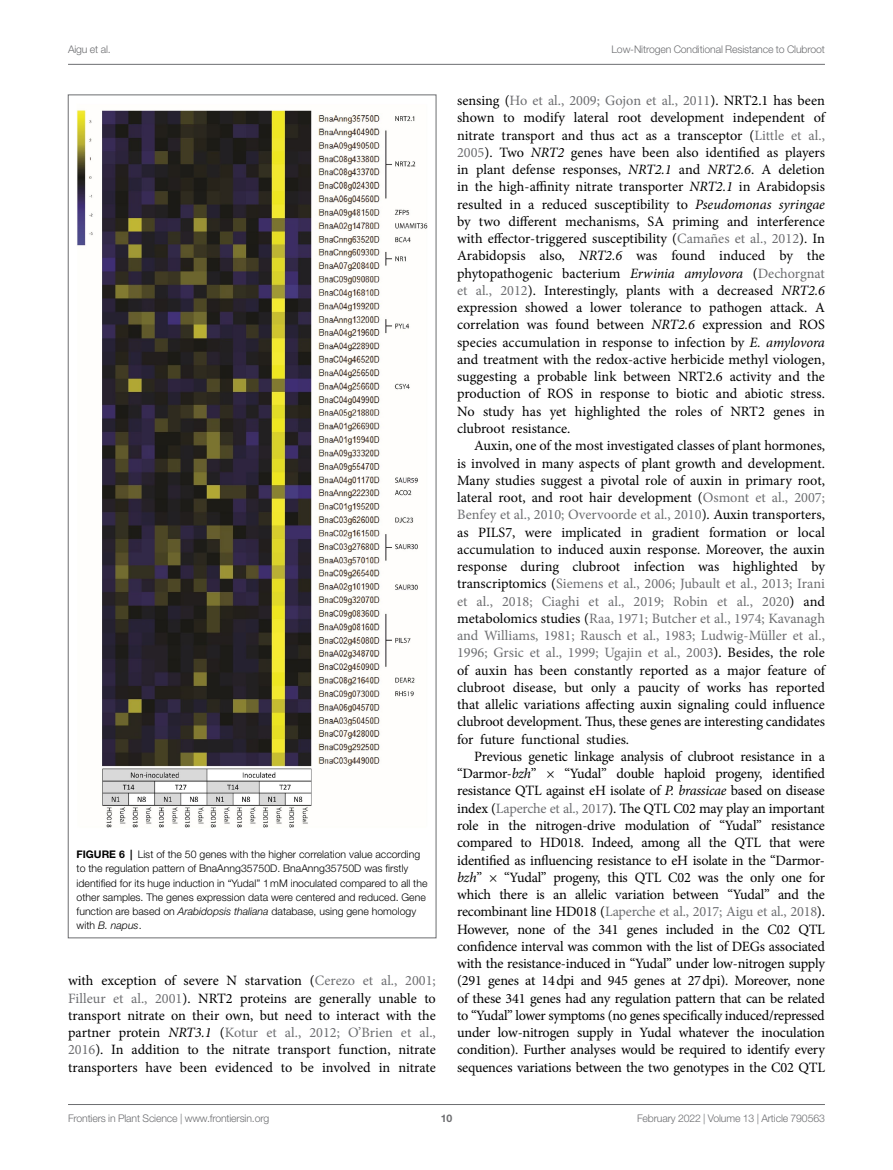
<style>
.page{position:relative;width:893px;height:1170px;background:#fff}
.page>*{position:absolute;margin:0;border:0;box-sizing:border-box;transform-origin:0 0}
.TEXT{font:14.25px/17.2px "Minion Pro";letter-spacing:-.01em;color:#000;text-align:justify}
.FIG_LEG{font:300 10.5px/14.2px "Helvetica Neue LT Std";color:#000}
.t1{font:300 10.5px "Helvetica Neue LT Std";letter-spacing:-.015em;color:#6d6e71}
.t2{font:700 10.5px "Helvetica Neue LT Std";color:#6d6e71}
.s1{font-weight:700}
.s2{font-style:italic}
.s3{color:#6d6e71}
</style>
<div class="page">
<hr style="left:68px;top:64px;width:757px;height:1px;background:#6d6e71">
<hr style="left:68px;top:1104px;width:757px;height:1px;background:#6d6e71">
<img style="left:77px;top:110px;width:351px;height:718px">
<p class="t1" style="left:68px;top:42px;width:44px">Aigu et al.</p>
<p class="t1" style="left:611px;top:42px;width:215px">Low-Nitrogen Conditional Resistance to Clubroot</p>
<p class="FIG_LEG" style="left:77px;top:847px;width:352px"><span class="s1">FIGURE 6 |</span> List of the 50 genes with the higher correlation value according to the regulation pattern of BnaAnng35750D. BnaAnng35750D was firstly identified for its huge induction in “Yudal” 1mM inoculated compared to all the other samples. The genes expression data were centered and reduced. Gene function are based on <span class="s2">Arabidopsis thaliana</span> database, using gene homology with <span class="s2">B. napus</span>.</p>
<p class="TEXT" style="left:68px;top:972px;width:369px">with exception of severe N starvation (<span class="s3">Cerezo et al., 2001; Filleur et al., 2001</span>). NRT2 proteins are generally unable to transport nitrate on their own, but need to interact with the partner protein <span class="s2">NRT3.1</span> (<span class="s3">Kotur et al., 2012; O’Brien et al., 2016</span>). In addition to the nitrate transport function, nitrate transporters have been evidenced to be involved in nitrate</p>
<p class="TEXT" style="left:457px;top:92px;width:369px">sensing (<span class="s3">Ho et al., 2009; Gojon et al., 2011</span>). NRT2.1 has been shown to modify lateral root development independent of nitrate transport and thus act as a transceptor (<span class="s3">Little et al., 2005</span>). Two <span class="s2">NRT2</span> genes have been also identified as players in plant defense responses, <span class="s2">NRT2.1</span> and <span class="s2">NRT2.6</span>. A deletion in the high-affinity nitrate transporter <span class="s2">NRT2.1</span> in Arabidopsis resulted in a reduced susceptibility to <span class="s2">Pseudomonas syringae </span>by two different mechanisms, SA priming and interference with effector-triggered susceptibility (<span class="s3">Camañes et al., 2012</span>). In Arabidopsis also, <span class="s2">NRT2.6</span> was found induced by the phytopathogenic bacterium <span class="s2">Erwinia amylovora</span> (<span class="s3">Dechorgnat et al., 2012</span>). Interestingly, plants with a decreased <span class="s2">NRT2.6 </span>expression showed a lower tolerance to pathogen attack. A correlation was found between <span class="s2">NRT2.6</span> expression and ROS species accumulation in response to infection by <span class="s2">E. amylovora </span>and treatment with the redox-active herbicide methyl viologen, suggesting a probable link between NRT2.6 activity and the production of ROS in response to biotic and abiotic stress.<br>No study has yet highlighted the roles of NRT2 genes in clubroot resistance.</p>
<p class="TEXT" style="left:457px;top:437px;width:369px;text-indent:17px">Auxin, one of the most investigated classes of plant hormones, is involved in many aspects of plant growth and development.<br>Many studies suggest a pivotal role of auxin in primary root, lateral root, and root hair development (<span class="s3">Osmont et al., 2007; Benfey et al., 2010; Overvoorde et al., 2010</span>). Auxin transporters, as PILS7, were implicated in gradient formation or local accumulation to induced auxin response. Moreover, the auxin response during clubroot infection was highlighted by transcriptomics (<span class="s3">Siemens et al., 2006; Jubault et al., 2013; Irani et al., 2018; Ciaghi et al., 2019; Robin et al., 2020</span>) and metabolomics studies (<span class="s3">Raa, 1971; Butcher et al., 1974; Kavanagh and Williams, 1981; Rausch et al., 1983; Ludwig-Müller et al., 1996; Grsic et al., 1999; Ugajin et al., 2003</span>). Besides, the role of auxin has been constantly reported as a major feature of clubroot disease, but only a paucity of works has reported that allelic variations affecting auxin signaling could influence clubroot development. Thus, these genes are interesting candidates for future functional studies.</p>
<p class="TEXT" style="left:457px;top:747px;width:369px;text-indent:17px">Previous genetic linkage analysis of clubroot resistance in a “Darmor-<span class="s2">bzh</span>” × “Yudal” double haploid progeny, identified resistance QTL against eH isolate of <span class="s2">P. brassicae</span> based on disease index (<span class="s3">Laperche et al., 2017</span>). The QTL C02 may play an important role in the nitrogen-drive modulation of “Yudal” resistance compared to HD018. Indeed, among all the QTL that were identified as influencing resistance to eH isolate in the “Darmor&shy;<span class="s2">bzh</span>” × “Yudal” progeny, this QTL C02 was the only one for which there is an allelic variation between “Yudal” and the recombinant line HD018 (<span class="s3">Laperche et al., 2017; Aigu et al., 2018</span>).<br>However, none of the 341 genes included in the C02 QTL confidence interval was common with the list of DEGs associated with the resistance-induced in “Yudal” under low-nitrogen supply (291 genes at 14dpi and 945 genes at 27dpi). Moreover, none of these 341 genes had any regulation pattern that can be related to “Yudal” lower symptoms (no genes specifically induced/repressed under low-nitrogen supply in Yudal whatever the inoculation condition). Further analyses would be required to identify every sequences variations between the two genotypes in the C02 QTL</p>
<p class="t1" style="left:68px;top:1111px;width:203px">Frontiers in Plant Science | www.frontiersin.org</p>
<p class="t2" style="left:441px;top:1111px;width:13px">10</p>
<p class="t1" style="left:637px;top:1111px;width:189px">February 2022 | Volume 13 | Article 790563</p>
</div>
